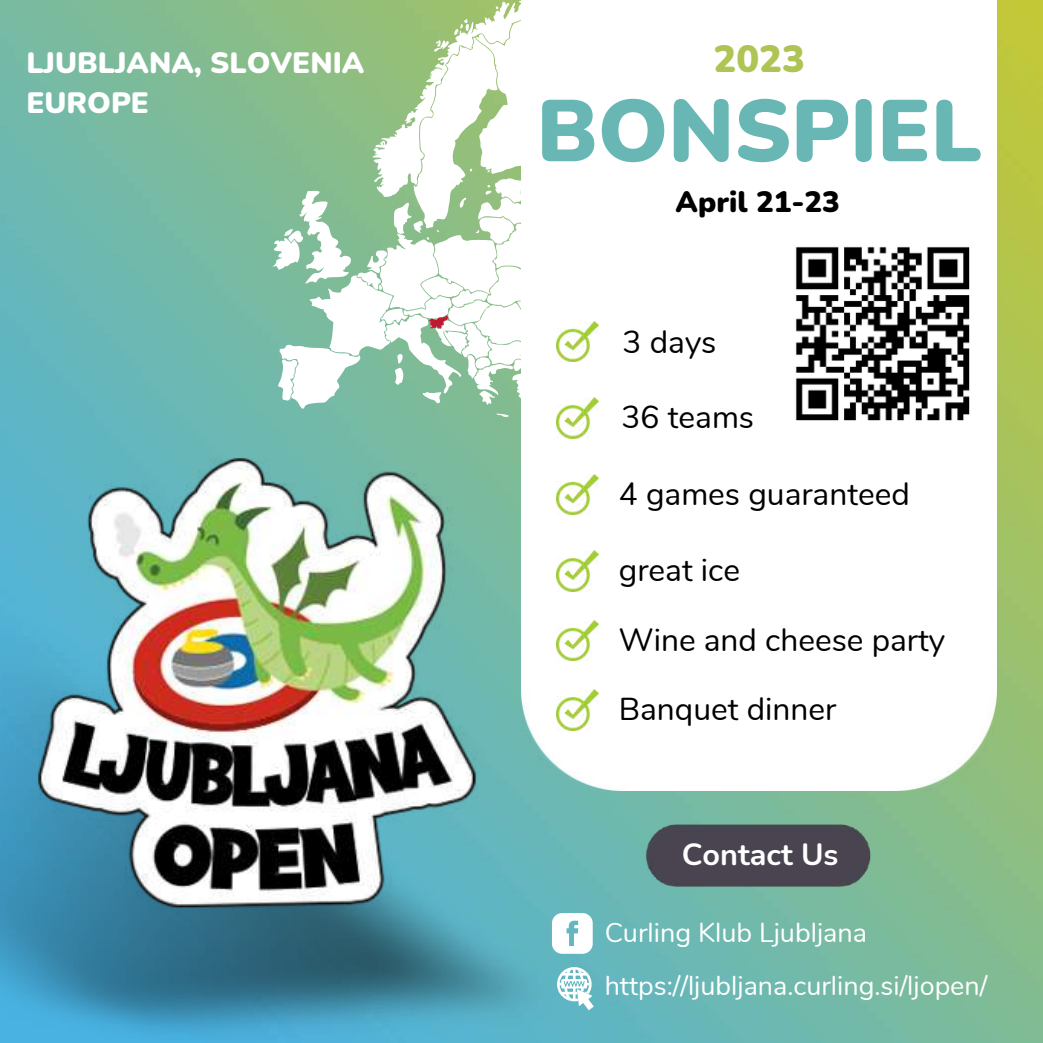
<style>
.page{position:relative;width:1043px;height:1043px;background:#fff}
.page>*{position:absolute;margin:0;border:0;box-sizing:border-box;transform-origin:0 0}
.t1{font:900 87.15px "Nunito";color:#69b7b5}
.t2{font:900 37.98px "Nunito";color:#aec454}
.t3{font:31.68px/69.5px "Nunito";color:#000}
.t4{font:700 30.62px "Nunito";color:#fff}
.t5{font:900 29.4px/40.8px "Nunito";color:#fff}
.t6{font:900 29.4px "Nunito";color:#000}
.t7{font:26.95px "Nunito";color:#fff}
.t8{font:26.78px "Nunito";color:#fff}
</style>
<div class="page">
<img style="left:0;top:0;width:1042px;height:1042px">
<img style="left:0;top:607px;width:556px;height:435px">
<svg style="left:272px;top:0;width:249px;height:417px"></svg>
<img style="left:521px;top:0;width:475px;height:789px">
<img style="left:556px;top:321px;width:42px;height:40px">
<img style="left:556px;top:397px;width:42px;height:41px">
<img style="left:556px;top:474px;width:42px;height:40px">
<img style="left:556px;top:550px;width:42px;height:41px">
<img style="left:640px;top:819px;width:235px;height:71px">
<svg style="left:556px;top:966px;width:37px;height:43px"></svg>
<img style="left:26px;top:446px;width:461px;height:474px">
<img style="left:556px;top:620px;width:42px;height:40px">
<img style="left:556px;top:689px;width:42px;height:41px">
<svg style="left:552px;top:912px;width:40px;height:41px"></svg>
<img style="left:790px;top:241px;width:184px;height:184px">
<svg style="left:429px;top:315px;width:19px;height:13px"></svg>
<p class="t5" style="left:26px;top:42px;width:339px">LJUBLJANA, SLOVENIA<br>EUROPE</p>
<p class="t2" style="left:713px;top:33px;width:93px">2023</p>
<h1 class="t1" style="left:536px;top:73px;width:446px">BONSPIEL</h1>
<p class="t6" style="left:675px;top:182px;width:166px">April 21-23</p>
<p class="t3" style="left:622px;top:308px;width:95px">3 days</p>
<p class="t3" style="left:621px;top:382px;width:134px">36 teams</p>
<p class="t3" style="left:618px;top:459px;width:292px">4 games guaranteed</p>
<p class="t3" style="left:618px;top:535px;width:123px">great ice</p>
<p class="t3" style="left:618px;top:605px;width:328px">Wine and cheese party<br>Banquet dinner</p>
<p class="t4" style="left:681px;top:833px;width:158px">Contact Us</p>
<p class="t7" style="left:604px;top:914px;width:264px">Curling Klub Ljubljana</p>
<p class="t8" style="left:604px;top:968px;width:384px">https://ljubljana.curling.si/ljopen/</p>
</div>
